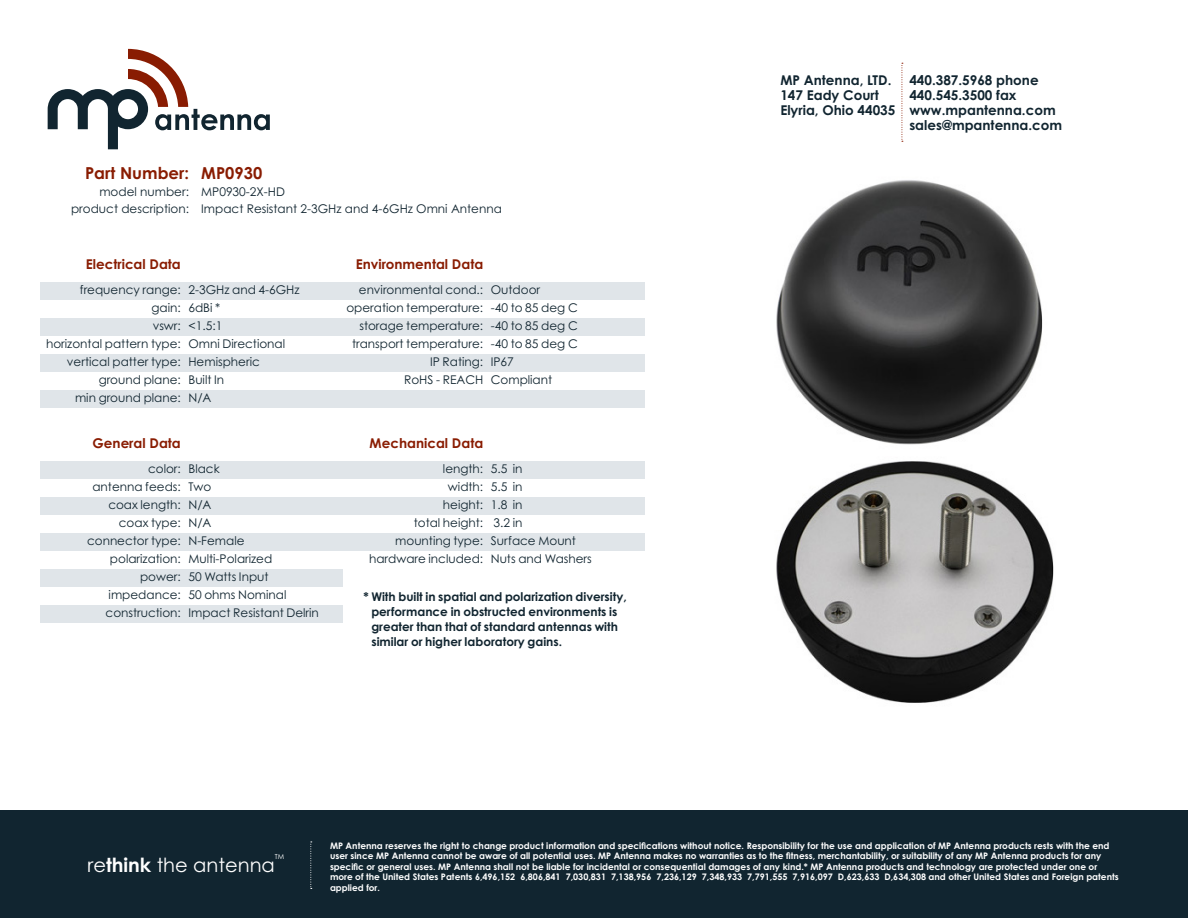
<style>
.page{position:relative;width:1188px;height:918px;background:#fff}
.page>*{position:absolute;margin:0;border:0;box-sizing:border-box;transform-origin:0 0}
.t1{font:19.5px "Century Gothic Pro";color:#fff}
.Subhead{font:700 16.5px "Century Gothic Pro";color:#891c02}
.Head_Small{font:700 13.5px "Century Gothic Pro";color:#112530}
.Subhead-2{font:700 13.5px "Century Gothic Pro";color:#891c02}
.Text{font:12px "Century Gothic Pro";color:#112530}
.Text-2{font:700 12px/15px "Century Gothic Pro";color:#112530}
.Subhead-3{font:12px "Century Gothic Pro";color:#112530}
.Footer_Text{font:700 9px/10.5px "Century Gothic Pro";color:#fff}
.t2{font:7.05px "Century Gothic Pro";color:#fff}
.s1{font-weight:700}
</style>
<div class="page">
<div style="left:0;top:810px;width:1188px;height:108px;background:#112530"></div>
<div style="left:40px;top:282px;width:605px;height:18px;background:#e0e5e9"></div>
<div style="left:40px;top:461px;width:605px;height:18px;background:#e0e5e9"></div>
<div style="left:40px;top:318px;width:605px;height:18px;background:#e0e5e9"></div>
<div style="left:40px;top:497px;width:605px;height:18px;background:#e0e5e9"></div>
<div style="left:40px;top:354px;width:605px;height:18px;background:#e0e5e9"></div>
<div style="left:40px;top:533px;width:605px;height:18px;background:#e0e5e9"></div>
<div style="left:40px;top:390px;width:605px;height:18px;background:#e0e5e9"></div>
<div style="left:40px;top:569px;width:303px;height:18px;background:#e0e5e9"></div>
<div style="left:40px;top:605px;width:303px;height:18px;background:#e0e5e9"></div>
<svg style="left:48px;top:49px;width:222px;height:100px"></svg>
<svg style="left:310px;top:842px;width:2px;height:47px"></svg>
<svg style="left:902px;top:63px;width:1px;height:79px"></svg>
<img style="left:776px;top:180px;width:278px;height:523px">
<p class="Subhead" style="left:85px;top:163px;width:105px">Part Number:</p>
<p class="Subhead-3" style="left:99px;top:184px;width:91px">model number:</p>
<p class="Subhead-3" style="left:71px;top:202px;width:119px">product description:</p>
<p class="Subhead" style="left:201px;top:163px;width:63px">MP0930</p>
<p class="Subhead-3" style="left:201px;top:184px;width:85px">MP0930-2X-HD</p>
<p class="Subhead-3" style="left:201px;top:202px;width:302px">Impact Resistant 2-3GHz and 4-6GHz Omni Antenna</p>
<p class="Subhead-2" style="left:86px;top:256px;width:97px">Electrical Data</p>
<p class="Text" style="left:80px;top:283px;width:102px">frequency range:</p>
<p class="Text" style="left:152px;top:301px;width:31px">gain:</p>
<p class="Text" style="left:153px;top:319px;width:30px">vswr:</p>
<p class="Text" style="left:46px;top:337px;width:136px">horizontal pattern type:</p>
<p class="Text" style="left:67px;top:355px;width:115px">vertical patter type:</p>
<p class="Text" style="left:99px;top:373px;width:84px">ground plane:</p>
<p class="Text" style="left:75px;top:391px;width:107px">min ground plane:</p>
<p class="Subhead-2" style="left:93px;top:435px;width:90px">General Data</p>
<p class="Text" style="left:148px;top:461px;width:34px">color:</p>
<p class="Text" style="left:92px;top:479px;width:90px">antenna feeds:</p>
<p class="Text" style="left:108px;top:497px;width:74px">coax length:</p>
<p class="Text" style="left:119px;top:515px;width:64px">coax type:</p>
<p class="Text" style="left:87px;top:533px;width:95px">connector type:</p>
<p class="Text" style="left:110px;top:551px;width:72px">polarization:</p>
<p class="Text" style="left:140px;top:569px;width:42px">power:</p>
<p class="Text" style="left:109px;top:587px;width:74px">impedance:</p>
<p class="Text" style="left:106px;top:605px;width:77px">construction:</p>
<p class="Text" style="left:188px;top:283px;width:113px">2-3GHz and 4-6GHz</p>
<p class="Text" style="left:188px;top:301px;width:33px">6dBi *</p>
<p class="Text" style="left:188px;top:319px;width:35px">&lt;1.5:1</p>
<p class="Text" style="left:188px;top:337px;width:98px">Omni Directional</p>
<p class="Text" style="left:188px;top:355px;width:73px">Hemispheric</p>
<p class="Text" style="left:188px;top:373px;width:37px">Built In</p>
<p class="Text" style="left:188px;top:391px;width:25px">N/A</p>
<p class="Text" style="left:188px;top:461px;width:33px">Black</p>
<p class="Text" style="left:188px;top:479px;width:25px">Two</p>
<p class="Text" style="left:188px;top:497px;width:25px">N/A</p>
<p class="Text" style="left:188px;top:515px;width:25px">N/A</p>
<p class="Text" style="left:188px;top:533px;width:58px">N-Female</p>
<p class="Text" style="left:188px;top:551px;width:85px">Multi-Polarized</p>
<p class="Text" style="left:188px;top:569px;width:82px">50 Watts Input</p>
<p class="Text" style="left:188px;top:587px;width:100px">50 ohms Nominal</p>
<p class="Text" style="left:188px;top:605px;width:132px">Impact Resistant Delrin</p>
<p class="Subhead-2" style="left:356px;top:256px;width:129px">Environmental Data</p>
<p class="Text" style="left:359px;top:283px;width:126px">environmental cond.:</p>
<p class="Text" style="left:346px;top:301px;width:138px">operation temperature:</p>
<p class="Text" style="left:359px;top:319px;width:125px">storage temperature:</p>
<p class="Text" style="left:352px;top:337px;width:133px">transport temperature:</p>
<p class="Text" style="left:430px;top:355px;width:55px">IP Rating:</p>
<p class="Text" style="left:404px;top:373px;width:81px">RoHS - REACH</p>
<p class="Text" style="left:491px;top:283px;width:51px">Outdoor</p>
<p class="Text" style="left:491px;top:301px;width:88px">-40 to 85 deg C</p>
<p class="Text" style="left:491px;top:319px;width:88px">-40 to 85 deg C</p>
<p class="Text" style="left:491px;top:337px;width:88px">-40 to 85 deg C</p>
<p class="Text" style="left:491px;top:355px;width:25px">IP67</p>
<p class="Text" style="left:491px;top:373px;width:63px">Compliant</p>
<p class="Subhead-2" style="left:370px;top:435px;width:115px">Mechanical Data</p>
<p class="Text" style="left:443px;top:461px;width:42px">length:</p>
<p class="Text" style="left:448px;top:479px;width:37px">width:</p>
<p class="Text" style="left:443px;top:497px;width:42px">height:</p>
<p class="Text" style="left:414px;top:515px;width:71px">total height:</p>
<p class="Text" style="left:395px;top:533px;width:90px">mounting type:</p>
<p class="Text" style="left:369px;top:551px;width:116px">hardware included:</p>
<p class="Text" style="left:491px;top:461px;width:33px">5.5 in</p>
<p class="Text" style="left:491px;top:479px;width:33px">5.5 in</p>
<p class="Text" style="left:491px;top:497px;width:33px">1.8 in</p>
<p class="Text" style="left:493px;top:515px;width:30px">3.2 in</p>
<p class="Text" style="left:491px;top:533px;width:87px">Surface Mount</p>
<p class="Text" style="left:491px;top:551px;width:103px">Nuts and Washers</p>
<p class="Text-2" style="left:371px;top:589px;width:257px;text-indent:-8px">* With built in spatial and polarization diversity, performance in obstructed environments is greater than that of standard antennas with similar or higher laboratory gains.</p>
<p class="Head_Small" style="left:780px;top:71px;width:113px">MP Antenna, LTD.</p>
<p class="Head_Small" style="left:780px;top:86px;width:100px">147 Eady Court</p>
<p class="Head_Small" style="left:780px;top:101px;width:117px">Elyria, Ohio 44035</p>
<p class="Head_Small" style="left:909px;top:71px;width:131px">440.387.5968 phone</p>
<p class="Head_Small" style="left:909px;top:86px;width:109px">440.545.3500 fax</p>
<p class="Head_Small" style="left:909px;top:101px;width:148px">www.mpantenna.com</p>
<p class="Head_Small" style="left:909px;top:116px;width:154px">sales@mpantenna.com</p>
<p class="t2" style="left:275px;top:852px;width:11px">TM</p>
<p class="Footer_Text" style="left:330px;top:840px;width:790px">MP Antenna reserves the right to change product information and specifications without notice. Responsibility for the use and application of MP Antenna products rests with the end user since MP Antenna cannot be aware of all potential uses. MP Antenna makes no warranties as to the fitness, merchantability, or suitability of any MP Antenna products for any specific or general uses. MP Antenna shall not be liable for incidental or consequential damages of any kind.* MP Antenna products and technology are protected under one or more of the United States Patents 6,496,152 6,806,841 7,030,831 7,138,956 7,236,129 7,348,933 7,791,555 7,916,097 D,623,633 D,634,308 and other United States and Foreign patents applied for.</p>
<p class="t1" style="left:88px;top:853px;width:189px">re<span class="s1">think</span> the antenna</p>
</div>
